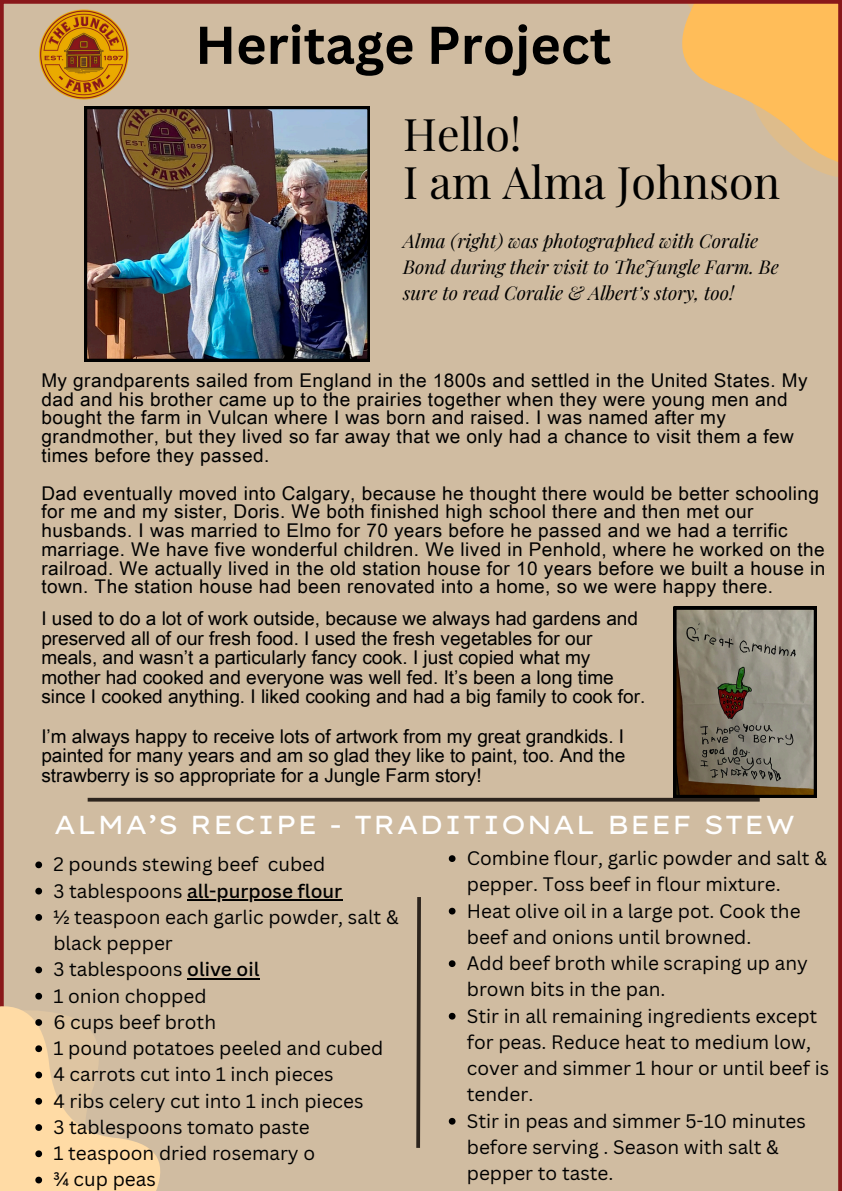
<style>
.page{position:relative;width:842px;height:1191px;background:#fff}
.page>*{position:absolute;margin:0;border:0;box-sizing:border-box;transform-origin:0 0}
.t1{font:700 52px "Canva Sans";color:#000}
.t2{font:44.8px/47.2px "Playfair Display";color:#000}
.t3{font:26px "Lexend Mega";color:#fff}
.t4{font:19px/18.8px "Arial Unicode MS";letter-spacing:.025em;color:#000}
.t5{font:19px/26.2px "Canva Sans";color:#000}
.t6{font:19px/19.5px "Arial Unicode MS";color:#000}
.t7{font:italic 19px/26.2px "Playfair Display";color:#000}
.t8{font:500 19px "Canva Sans";color:#000}
.s1{font-weight:400}
.s2{font-weight:500}
</style>
<div class="page">
<div style="left:0;top:0;width:842px;height:1190px;background:#d0bca1"></div>
<svg style="left:88px;top:797px;width:672px;height:4px;fill:#2c241d"></svg>
<img style="left:9px;top:0;width:150px;height:136px">
<svg style="left:35px;top:861px;width:7px;height:7px"></svg>
<svg style="left:35px;top:887px;width:7px;height:7px"></svg>
<hr style="left:187px;top:898px;width:155px;height:2px;background:#000">
<svg style="left:35px;top:913px;width:7px;height:7px"></svg>
<svg style="left:35px;top:966px;width:7px;height:7px"></svg>
<hr style="left:187px;top:977px;width:72px;height:2px;background:#000">
<svg style="left:0;top:992px;width:168px;height:198px"></svg>
<svg style="left:414px;top:893px;width:9px;height:258px"></svg>
<img style="left:84px;top:106px;width:286px;height:255px">
<svg style="left:674px;top:606px;width:143px;height:191px"></svg>
<svg style="left:449px;top:855px;width:6px;height:6px"></svg>
<svg style="left:449px;top:907px;width:6px;height:7px"></svg>
<svg style="left:449px;top:960px;width:6px;height:6px"></svg>
<svg style="left:449px;top:1012px;width:6px;height:7px"></svg>
<svg style="left:449px;top:1117px;width:6px;height:7px"></svg>
<p class="t1" style="left:195px;top:8px;width:418px">Heritage Project</p>
<p class="t2" style="left:403px;top:109px;width:378px">Hello!<br>I am Alma Johnson</p>
<p class="t7" style="left:403px;top:227px;width:377px">Alma (right) was photographed with Coralie<br>Bond during their visit to TheJungle Farm. Be sure to read Coralie &amp; Albert’s story, too!</p>
<p class="t4" style="left:41px;top:370px;width:768px">My grandparents sailed from England in the 1800s and settled in the United States. My dad and his brother came up to the prairies together when they were young men and bought the farm in Vulcan where I was born and raised. I was named after my grandmother, but they lived so far away that we only had a chance to visit them a few times before they passed.</p>
<p class="t4" style="left:41px;top:482px;width:786px">Dad eventually moved into Calgary, because he thought there would be better schooling for me and my sister, Doris. We both finished high school there and then met our husbands. I was married to Elmo for 70 years before he passed and we had a terrific marriage. We have five wonderful children. We lived in Penhold, where he worked on the railroad. We actually lived in the old station house for 10 years before we built a house in town. The station house had been renovated into a home, so we were happy there.</p>
<p class="t6" style="left:41px;top:608px;width:605px">I used to do a lot of work outside, because we always had gardens and preserved all of our fresh food. I used the fresh vegetables for our meals, and wasn’t a particularly fancy cook. I just copied what my mother had cooked and everyone was well fed. It’s been a long time since I cooked anything. I liked cooking and had a big family to cook for.</p>
<p class="t4" style="left:41px;top:725px;width:585px;line-height:19.5px;text-align:justify">I’m always happy to receive lots of artwork from my great grandkids. I painted for many years and am so glad they like to paint, too. And the strawberry is so appropriate for a Jungle Farm story!</p>
<p class="t3" style="left:54px;top:807px;width:743px">ALMA’S RECIPE - TRADITIONAL BEEF STEW</p>
<p class="t5" style="left:53px;top:850px;width:273px">2 pounds stewing beef cubed</p>
<h1 class="t8" style="left:53px;top:877px;width:290px"><span class="s1">3 tablespoons</span> all-purpose flour</h1>
<p class="t5" style="left:53px;top:903px;width:347px">½ teaspoon each garlic powder, salt &amp;</p>
<h2 class="t5" style="left:53px;top:929px;width:207px">black pepper<br>3 tablespoons <span class="s2">olive oil</span></h2>
<p class="t5" style="left:53px;top:981px;width:155px">1 onion chopped</p>
<p class="t5" style="left:53px;top:1008px;width:164px">6 cups beef broth</p>
<p class="t5" style="left:53px;top:1034px;width:331px">1 pound potatoes peeled and cubed</p>
<p class="t5" style="left:53px;top:1060px;width:282px">4 carrots cut into 1 inch pieces</p>
<p class="t5" style="left:53px;top:1086px;width:312px">4 ribs celery cut into 1 inch pieces</p>
<p class="t5" style="left:53px;top:1113px;width:258px">3 tablespoons tomato paste</p>
<h3 class="t5" style="left:53px;top:1139px;width:263px">1 teaspoon dried rosemary o</h3>
<p class="t5" style="left:53px;top:1165px;width:104px">¾ cup peas</p>
<p class="t5" style="left:467px;top:844px;width:362px">Combine flour, garlic powder and salt &amp; pepper. Toss beef in flour mixture.</p>
<p class="t5" style="left:467px;top:896px;width:335px">Heat olive oil in a large pot. Cook the beef and onions until browned.</p>
<p class="t5" style="left:467px;top:949px;width:343px">Add beef broth while scraping up any brown bits in the pan.</p>
<p class="t5" style="left:467px;top:1001px;width:364px">Stir in all remaining ingredients except for peas. Reduce heat to medium low, cover and simmer 1 hour or until beef is tender.</p>
<p class="t5" style="left:467px;top:1106px;width:341px">Stir in peas and simmer 5-10 minutes before serving . Season with salt &amp; pepper to taste.</p>
</div>
